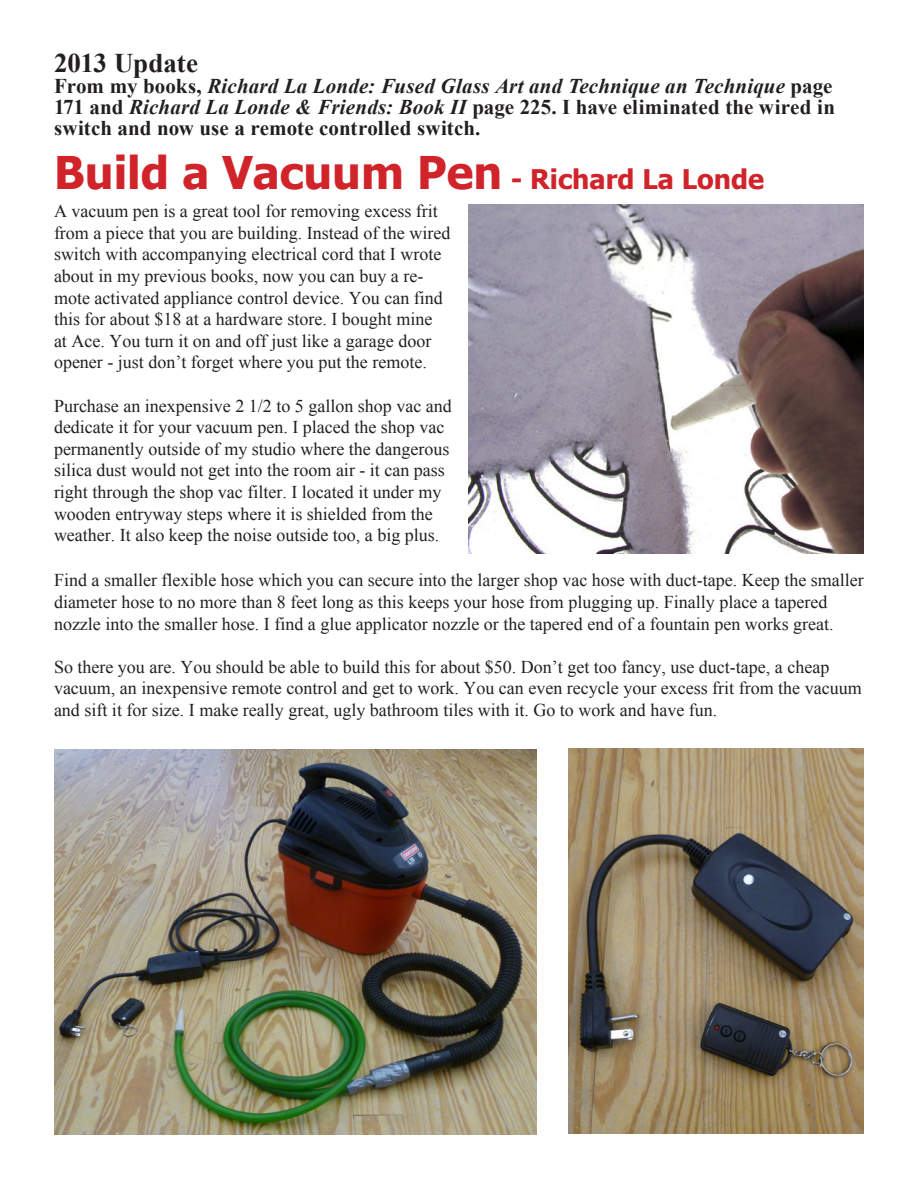
<style>
.page{position:relative;width:918px;height:1188px;background:#fff}
.page>*{position:absolute;margin:0;border:0;box-sizing:border-box;transform-origin:0 0}
.t1{font:700 45px "Tahoma";color:#d1232a}
.Captions{font:700 27px "Times New Roman";color:#231f20}
.Captions-2{font:700 21px/21px "Times New Roman";color:#231f20}
.t2{font:18px/21.6px "Times New Roman";color:#231f20}
.s1{font-style:italic}
.s2{font-size:27px}
</style>
<div class="page">
<img style="left:54px;top:750px;width:482px;height:384px">
<img style="left:568px;top:749px;width:296px;height:385px">
<img style="left:468px;top:205px;width:396px;height:349px">
<p class="Captions" style="left:54px;top:45px;width:146px">2013 Update</p>
<p class="Captions-2" style="left:54px;top:75px;width:783px">From my books, <span class="s1">Richard La Londe: Fused Glass Art and Technique an Technique</span> page<br>171 and <span class="s1">Richard La Londe &amp; Friends: Book II</span> page 225. I have eliminated the wired in switch and now use a remote controlled switch.</p>
<p class="t1" style="left:54px;top:141px;width:712px">Build a Vacuum Pen <span class="s2">- Richard La Londe</span></p>
<p class="t2" style="left:54px;top:200px;width:398px">A vacuum pen is a great tool for removing excess frit from a piece that you are building. Instead of the wired switch with accompanying electrical cord that I wrote about in my previous books, now you can buy a re&shy;mote activated appliance control device. You can find this for about $18 at a hardware store. I bought mine<br>at Ace. You turn it on and off just like a garage door opener - just don’t forget where you put the remote.</p>
<p class="t2" style="left:54px;top:395px;width:399px">Purchase an inexpensive 2 1/2 to 5 gallon shop vac and dedicate it for your vacuum pen. I placed the shop vac permanently outside of my studio where the dangerous silica dust would not get into the room air - it can pass right through the shop vac filter. I located it under my wooden entryway steps where it is shielded from the weather. It also keep the noise outside too, a big plus.</p>
<p class="t2" style="left:54px;top:569px;width:811px">Find a smaller flexible hose which you can secure into the larger shop vac hose with duct-tape. Keep the smaller diameter hose to no more than 8 feet long as this keeps your hose from plugging up. Finally place a tapered nozzle into the smaller hose. I find a glue applicator nozzle or the tapered end of a fountain pen works great.</p>
<p class="t2" style="left:54px;top:656px;width:809px">So there you are. You should be able to build this for about $50. Don’t get too fancy, use duct-tape, a cheap vacuum, an inexpensive remote control and get to work. You can even recycle your excess frit from the vacuum and sift it for size. I make really great, ugly bathroom tiles with it. Go to work and have fun.</p>
</div>
